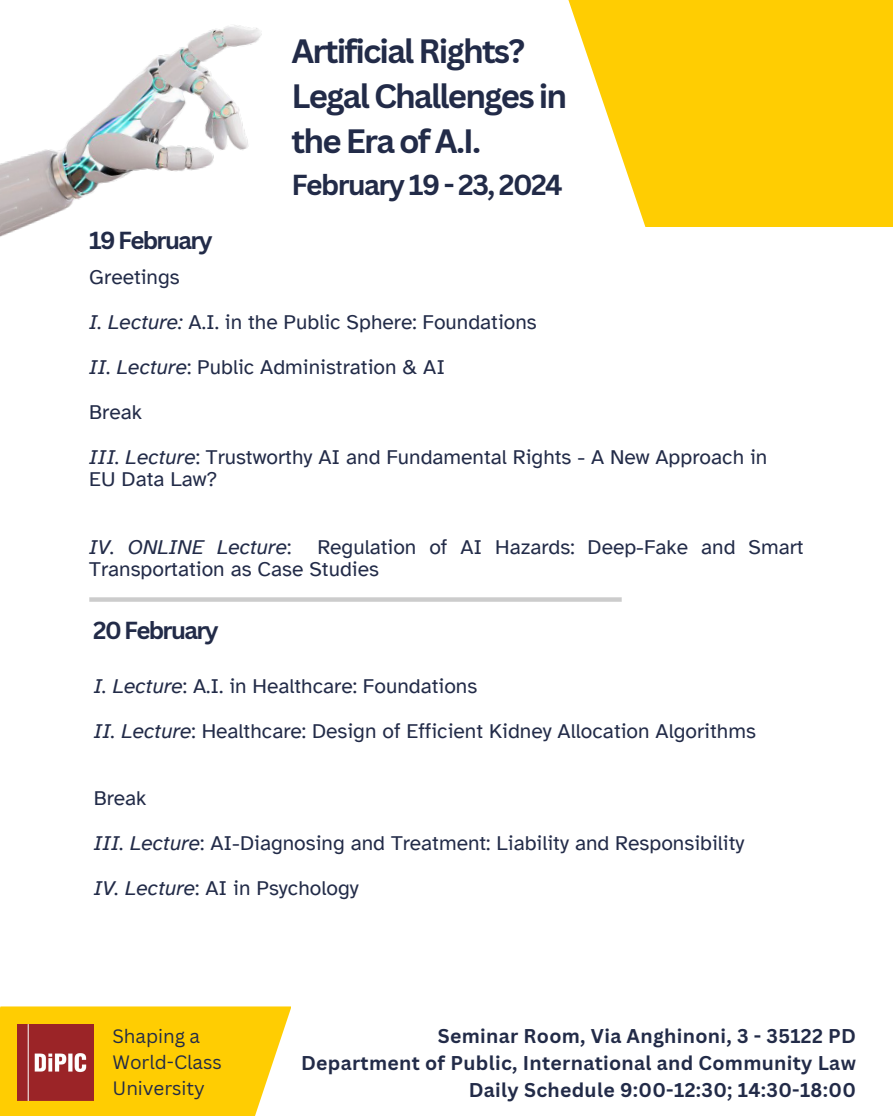
<style>
.page{position:relative;width:893px;height:1116px;background:#fff}
.page>*{position:absolute;margin:0;border:0;box-sizing:border-box;transform-origin:0 0}
.t1{font:700 32.85px/45.5px "Canva Sans";letter-spacing:-.055em;color:#222b48}
.t2{font:700 28.2px "Canva Sans";letter-spacing:-.055em;color:#222b48}
.t3{font:700 24px "Canva Sans";letter-spacing:-.07em;color:#222b48}
.t4{font:21px/22.5px "Atkinson Hyperlegible";color:#222b48}
.t5{font:700 19.35px/27px "Canva Sans";letter-spacing:.015em;color:#222b48;text-align:right}
.t6{font:18.9px/26px "Canva Sans";letter-spacing:-.005em;color:#222b48}
.s1{font-style:italic}
</style>
<div class="page">
<svg style="left:568px;top:0;width:324px;height:227px;background:#ffd427"></svg>
<img style="left:0;top:25px;width:262px;height:212px">
<div style="left:89px;top:597px;width:532px;height:5px;background:#ccc"></div>
<div style="left:0;top:1006px;width:291px;height:110px;background:#ffcd02"></div>
<img style="left:17px;top:1024px;width:77px;height:77px">
<h4 class="t3" style="left:89px;top:224px;width:125px">19 February</h4>
<h4 class="t1" style="left:291px;top:27px;width:277px">Artificial Rights?<br>Legal Challenges in the Era of A.I.</h4>
<h4 class="t2" style="left:291px;top:165px;width:273px">February 19 - 23, 2024</h4>
<h2 class="t4" style="left:89px;top:265px;width:92px">Greetings</h2>
<h4 class="t4" style="left:89px;top:310px;width:449px"><span class="s1">I. Lecture:</span> A.I. in the Public Sphere: Foundations</h4>
<h4 class="t4" style="left:89px;top:355px;width:357px"><span class="s1">II. Lecture</span>: Public Administration &amp; AI</h4>
<h4 class="t4" style="left:89px;top:400px;width:54px">Break</h4>
<h4 class="t4" style="left:89px;top:445px;width:679px"><span class="s1">III. Lecture</span>: Trustworthy AI and Fundamental Rights - A New Approach in<br>EU Data Law?</h4>
<h4 class="t4" style="left:89px;top:535px;width:715px"><span class="s1">IV. ONLINE Lecture</span>: Regulation of AI Hazards: Deep-Fake and Smart<br>Transportation as Case Studies</h4>
<p class="t3" style="left:93px;top:613px;width:127px">20 February</p>
<h4 class="t4" style="left:94px;top:674px;width:385px"><span class="s1">I. Lecture</span>: A.I. in Healthcare: Foundations</h4>
<h2 class="t4" style="left:94px;top:719px;width:663px"><span class="s1">II. Lecture</span>: Healthcare: Design of Efficient Kidney Allocation Algorithms</h2>
<h4 class="t4" style="left:94px;top:787px;width:54px">Break</h4>
<h4 class="t4" style="left:94px;top:832px;width:652px"><span class="s1">III. Lecture</span>: AI-Diagnosing and Treatment: Liability and Responsibility</h4>
<h4 class="t4" style="left:94px;top:877px;width:266px"><span class="s1">IV. Lecture</span>: AI in Psychology</h4>
<h3 class="t6" style="left:112px;top:1023px;width:111px">Shaping a<br>World-Class<br>University</h3>
<p class="t5" style="left:301px;top:1022px;width:556px">Seminar Room, Via Anghinoni, 3 - 35122 PD<br>Department of Public, International and Community Law<br>Daily Schedule 9:00-12:30; 14:30-18:00</p>
</div>
